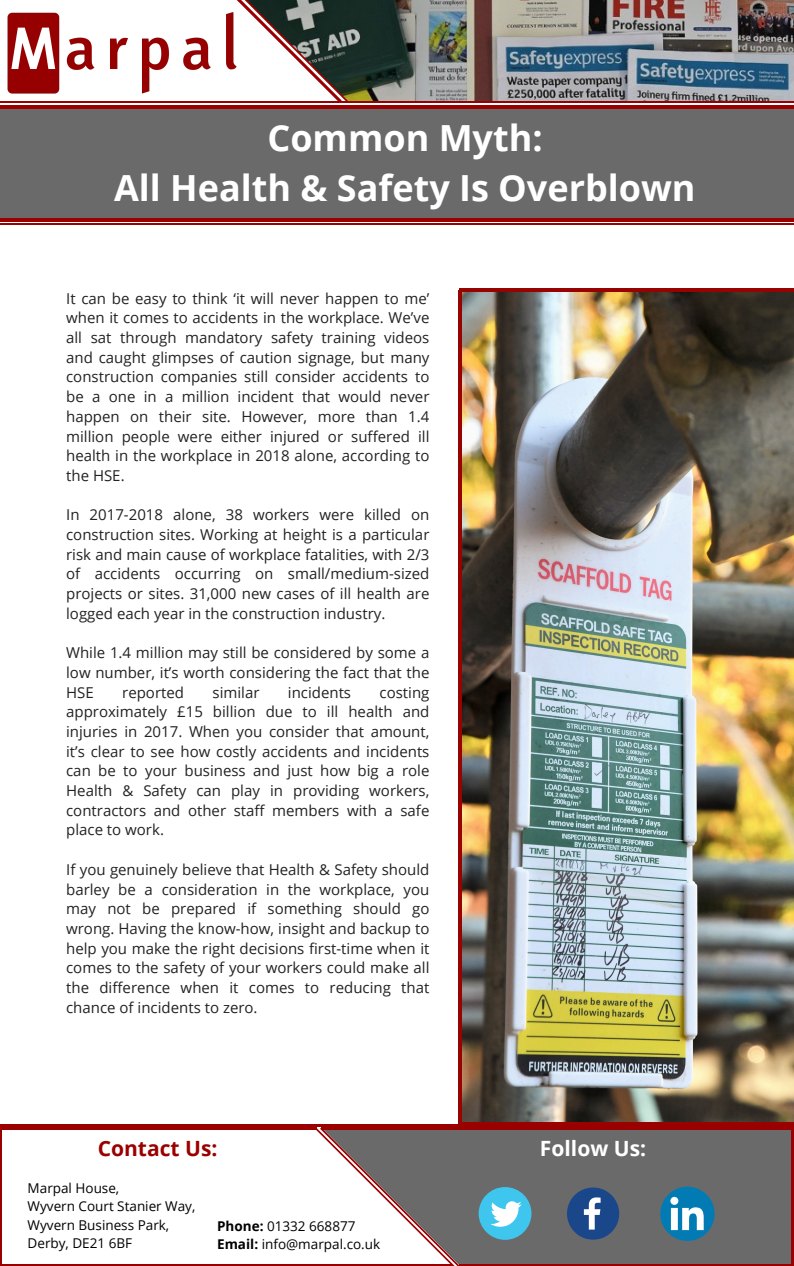
<style>
.page{position:relative;width:794px;height:1266px;background:#fff}
.page>*{position:absolute;margin:0;border:0;box-sizing:border-box;transform-origin:0 0}
.t1{font:700 36px/50.1px "Open Sans";color:#fff;text-align:center}
.t2{font:700 21px "Open Sans";color:#9b0000}
.t3{font:700 21px "Open Sans";color:#fff}
.t4{font:15px/19.6px "Open Sans";color:#222;text-align:justify}
.t5{font:13.5px "Open Sans";color:#000}
.s1{font-weight:700}
</style>
<div class="page">
<img style="left:557px;top:0;width:236px;height:101px">
<img style="left:0;top:0;width:557px;height:222px">
<div style="left:183px;top:102px;width:610px;height:634px;background:#fff"></div>
<div style="left:0;top:106px;width:793px;height:113px;background:#6a6a6a"></div>
<hr style="left:0;top:105px;width:793px;height:3px;background:#9b0000">
<hr style="left:0;top:218px;width:793px;height:3px;background:#9b0000">
<hr style="left:0;top:223px;width:793px;height:2px;background:#9b0000">
<hr style="left:0;top:101px;width:793px;height:2px;background:#9b0000">
<img style="left:7px;top:8px;width:183px;height:90px">
<svg style="left:190px;top:0;width:158px;height:101px"></svg>
<img style="left:461px;top:291px;width:332px;height:832px">
<hr style="left:458px;top:288px;width:335px;height:3px;background:#970300">
<hr style="left:459px;top:1123px;width:334px;height:3px;background:#970300">
<hr style="left:458px;top:289px;width:3px;height:837px;background:#970300">
<div style="left:458px;top:1129px;width:335px;height:137px;background:#6a6a6a"></div>
<hr style="left:320px;top:1127px;width:473px;height:2px;background:#9b0000">
<hr style="left:458px;top:1264px;width:335px;height:2px;background:#9b0000">
<svg style="left:314px;top:1127px;width:150px;height:139px"></svg>
<hr style="left:0;top:1127px;width:316px;height:2px;background:#9b0000">
<hr style="left:0;top:1264px;width:452px;height:2px;background:#9b0000">
<hr style="left:0;top:1127px;width:2px;height:139px;background:#9b0000">
<hr style="left:791px;top:1127px;width:2px;height:139px;background:#9b0000">
<svg style="left:567px;top:1187px;width:52px;height:52px"></svg>
<div style="left:478px;top:1187px;width:53px;height:52px;background:#3fc6ee;border-radius:50%"></div>
<svg style="left:491px;top:1201px;width:30px;height:25px"></svg>
<svg style="left:660px;top:1186px;width:54px;height:54px"></svg>
<hr style="left:0;top:1124px;width:793px;height:2px;background:#9b0000">
<p class="t1" style="left:114px;top:112px;width:582px">Common Myth:<br>All Health &amp; Safety Is Overblown</p>
<p class="t4" style="left:66px;top:288px;width:364px">It can be easy to think ‘it will never happen to me’ when it comes to accidents in the workplace. We’ve all sat through mandatory safety training videos and caught glimpses of caution signage, but many construction companies still consider accidents to be a one in a million incident that would never happen on their site. However, more than 1.4 million people were either injured or suffered ill health in the workplace in 2018 alone, according to the HSE.</p>
<h1 class="t4" style="left:66px;top:505px;width:364px">In 2017-2018 alone, 38 workers were killed on construction sites. Working at height is a particular risk and main cause of workplace fatalities, with 2/3 of accidents occurring on small/medium-sized projects or sites. 31,000 new cases of ill health are logged each year in the construction industry.</h1>
<h3 class="t4" style="left:66px;top:642px;width:364px">While 1.4 million may still be considered by some a low number, it’s worth considering the fact that the HSE</h3>
<h3 class="t4" style="left:122px;top:682px;width:63px">reported</h3>
<h3 class="t4" style="left:212px;top:682px;width:48px">similar</h3>
<h3 class="t4" style="left:288px;top:682px;width:65px">incidents</h3>
<h3 class="t4" style="left:66px;top:682px;width:364px;text-indent:313px">costing approximately £15 billion due to ill health and injuries in 2017. When you consider that amount, it’s clear to see how costly accidents and incidents can be to your business and just how big a role Health &amp; Safety can play in providing workers, contractors and other staff members with a safe place to work.</h3>
<h3 class="t4" style="left:66px;top:859px;width:364px">If you genuinely believe that Health &amp; Safety should barley be a consideration in the workplace, you may not be prepared if something should go wrong. Having the know-how, insight and backup to help you make the right decisions first-time when it comes to the safety of your workers could make all the difference when it comes to reducing that chance of incidents to zero.</h3>
<h3 class="t2" style="left:98px;top:1133px;width:121px">Contact Us:</h3>
<h3 class="t3" style="left:539px;top:1133px;width:108px">Follow Us:</h3>
<h2 class="t5" style="left:28px;top:1178px;width:93px">Marpal House,</h2>
<p class="t5" style="left:28px;top:1197px;width:169px">Wyvern Court Stanier Way,</p>
<p class="t5" style="left:28px;top:1215px;width:143px">Wyvern Business Park,</p>
<p class="t5" style="left:28px;top:1234px;width:106px">Derby, DE21 6BF</p>
<p class="t5" style="left:217px;top:1216px;width:140px"><span class="s1">Phone:</span> 01332 668877</p>
<p class="t5" style="left:217px;top:1234px;width:164px"><span class="s1">Email:</span> info@marpal.co.uk</p>
</div>
